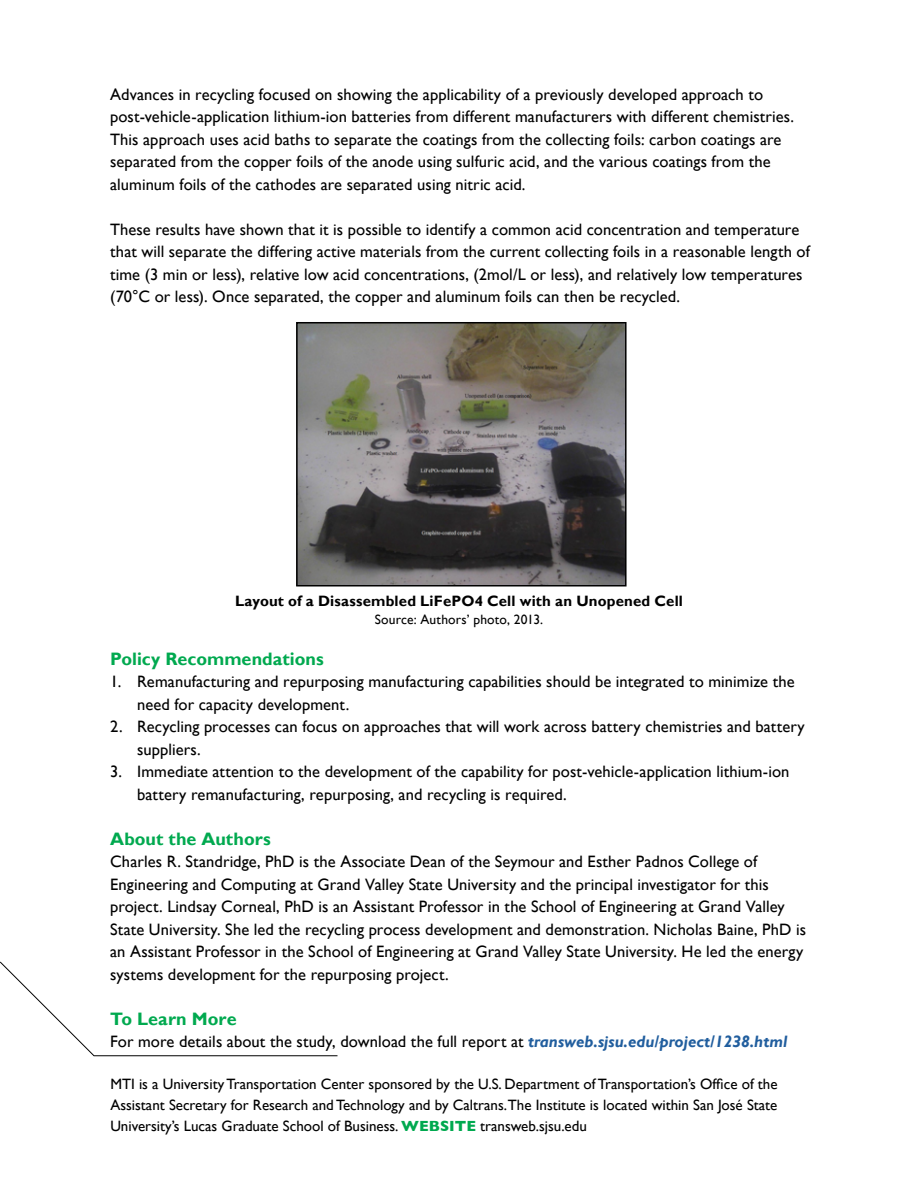
<style>
.page{position:relative;width:918px;height:1188px;background:#fff}
.page>*{position:absolute;margin:0;border:0;box-sizing:border-box;transform-origin:0 0}
.t1{font:700 18px "Gill Sans";color:#00a94f}
.t2{font:16.5px/22.5px "Gill Sans";letter-spacing:.005em;color:#000}
.t3{font:15px/21px "Gill Sans";color:#000;text-align:justify}
.t4{font:700 15px "Gill Sans";letter-spacing:.01em;color:#000}
.t5{font:13.5px "Gill Sans";letter-spacing:.01em;color:#000}
.s1{font-weight:700;font-style:italic;color:#215e9e}
.s2{font-weight:700;color:#00a94f}
</style>
<div class="page">
<img style="left:299px;top:325px;width:325px;height:258px">
<div style="left:296px;top:322px;width:331px;height:264px;border:2px solid #000"></div>
<svg style="left:0;top:961px;width:338px;height:95px"></svg>
<p class="t2" style="left:110px;top:83px;width:685px">Advances in recycling focused on showing the applicability of a previously developed approach to post-vehicle-application lithium-ion batteries from different manufacturers with different chemistries.<br>This approach uses acid baths to separate the coatings from the collecting foils: carbon coatings are separated from the copper foils of the anode using sulfuric acid, and the various coatings from the aluminum foils of the cathodes are separated using nitric acid.</p>
<p class="t2" style="left:110px;top:218px;width:701px">These results have shown that it is possible to identify a common acid concentration and temperature that will separate the differing active materials from the current collecting foils in a reasonable length of time (3 min or less), relative low acid concentrations, (2mol/L or less), and relatively low temperatures (70°C or less). Once separated, the copper and aluminum foils can then be recycled.</p>
<p class="t4" style="left:235px;top:592px;width:449px">Layout of a Disassembled LiFePO4 Cell with an Unopened Cell</p>
<p class="t5" style="left:375px;top:611px;width:170px">Source: Authors’ photo, 2013.</p>
<p class="t1" style="left:110px;top:648px;width:215px">Policy Recommendations</p>
<p class="t2" style="left:137px;top:671px;width:659px;text-indent:-27px">1. Remanufacturing and repurposing manufacturing capabilities should be integrated to minimize the need for capacity development.</p>
<p class="t2" style="left:137px;top:716px;width:669px;text-indent:-27px">2. Recycling processes can focus on approaches that will work across battery chemistries and battery suppliers.</p>
<p class="t2" style="left:137px;top:761px;width:654px;text-indent:-27px">3. Immediate attention to the development of the capability for post-vehicle-application lithium-ion battery remanufacturing, repurposing, and recycling is required.</p>
<p class="t1" style="left:110px;top:828px;width:162px">About the Authors</p>
<p class="t2" style="left:110px;top:851px;width:698px">Charles R. Standridge, PhD is the Associate Dean of the Seymour and Esther Padnos College of Engineering and Computing at Grand Valley State University and the principal investigator for this project. Lindsay Corneal, PhD is an Assistant Professor in the School of Engineering at Grand Valley State University. She led the recycling process development and demonstration. Nicholas Baine, PhD is an Assistant Professor in the School of Engineering at Grand Valley State University. He led the energy systems development for the repurposing project.</p>
<p class="t1" style="left:110px;top:1008px;width:128px">To Learn More</p>
<p class="t2" style="left:110px;top:1031px;width:679px">For more details about the study, download the full report at <span class="s1">transweb.sjsu.edu/project/1238.html</span></p>
<p class="t3" style="left:110px;top:1074px;width:669px">MTI is a University Transportation Center sponsored by the U.S. Department of Transportation’s Office of the Assistant Secretary for Research and Technology and by Caltrans.The Institute is located within San José State University’s Lucas Graduate School of Business. <span class="s2">WEBSITE</span> transweb.sjsu.edu</p>
</div>
